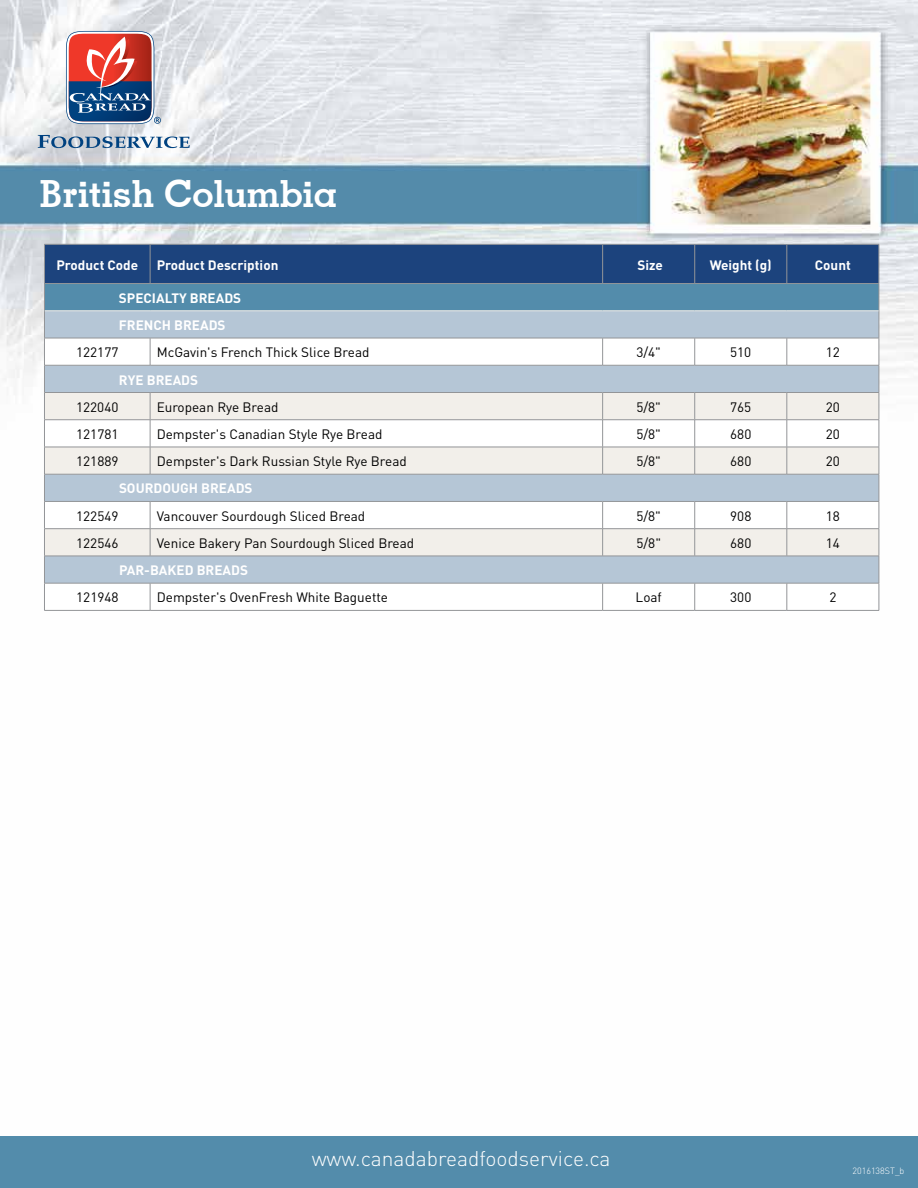
<style>
.page{position:relative;width:918px;height:1188px;background:#fff}
.page>*{position:absolute;margin:0;border:0;box-sizing:border-box;transform-origin:0 0}
.t1{font:700 37.5px "Geometric Slab 703 BT";color:#fff}
.t2{font:300 21px "DIN";color:#fff}
.t3{font:13.5px "DIN";color:#000}
.t4{font:700 13.5px/27.3px "DIN";color:#fff}
.t5{font:300 9px "DIN";color:#fff}
</style>
<div class="page">
<img style="left:0;top:0;width:918px;height:611px">
<div style="left:0;top:1136px;width:918px;height:52px;background:#538cab"></div>
<hr style="left:44px;top:610px;width:106px;height:1px;background:#939598">
<hr style="left:150px;top:610px;width:453px;height:1px;background:#939598">
<hr style="left:603px;top:610px;width:92px;height:1px;background:#939598">
<hr style="left:695px;top:610px;width:92px;height:1px;background:#939598">
<svg style="left:44px;top:244px;width:836px;height:366px"></svg>
<hr style="left:787px;top:610px;width:92px;height:1px;background:#939598">
<svg style="left:66px;top:31px;width:95px;height:93px;background:#966a7a"></svg>
<svg style="left:38px;top:135px;width:152px;height:13px"></svg>
<h1 class="t1" style="left:40px;top:171px;width:299px">British Columbia</h1>
<p class="t4" style="left:56px;top:250px;width:83px">Product Code</p>
<p class="t4" style="left:157px;top:250px;width:123px">Product Description</p>
<p class="t4" style="left:637px;top:250px;width:27px">Size</p>
<p class="t4" style="left:710px;top:250px;width:64px">Weight (g)</p>
<p class="t4" style="left:815px;top:250px;width:37px">Count</p>
<p class="t4" style="left:119px;top:284px;width:124px">SPECIALTY BREADS<br>FRENCH BREADS</p>
<p class="t3" style="left:76px;top:344px;width:44px">122177</p>
<p class="t3" style="left:157px;top:344px;width:214px">McGavin's French Thick Slice Bread</p>
<p class="t3" style="left:636px;top:344px;width:26px">3/4"</p>
<p class="t3" style="left:730px;top:344px;width:23px">510</p>
<p class="t3" style="left:826px;top:344px;width:16px">12</p>
<p class="t4" style="left:119px;top:365px;width:81px">RYE BREADS</p>
<p class="t3" style="left:76px;top:398px;width:44px">122040</p>
<p class="t3" style="left:157px;top:398px;width:123px">European Rye Bread</p>
<p class="t3" style="left:636px;top:398px;width:26px">5/8"</p>
<p class="t3" style="left:730px;top:398px;width:23px">765</p>
<p class="t3" style="left:826px;top:398px;width:16px">20</p>
<p class="t3" style="left:76px;top:426px;width:44px">121781</p>
<p class="t3" style="left:157px;top:426px;width:227px">Dempster's Canadian Style Rye Bread</p>
<p class="t3" style="left:636px;top:426px;width:26px">5/8"</p>
<p class="t3" style="left:730px;top:426px;width:23px">680</p>
<p class="t3" style="left:826px;top:426px;width:16px">20</p>
<p class="t3" style="left:76px;top:453px;width:44px">121889</p>
<p class="t3" style="left:157px;top:453px;width:252px">Dempster's Dark Russian Style Rye Bread</p>
<p class="t3" style="left:636px;top:453px;width:26px">5/8"</p>
<p class="t3" style="left:730px;top:453px;width:23px">680</p>
<p class="t3" style="left:826px;top:453px;width:16px">20</p>
<p class="t4" style="left:119px;top:474px;width:135px">SOURDOUGH BREADS</p>
<p class="t3" style="left:76px;top:507px;width:44px">122549</p>
<p class="t3" style="left:157px;top:507px;width:210px">Vancouver Sourdough Sliced Bread</p>
<p class="t3" style="left:636px;top:507px;width:26px">5/8"</p>
<p class="t3" style="left:730px;top:507px;width:23px">908</p>
<p class="t3" style="left:826px;top:507px;width:16px">18</p>
<p class="t3" style="left:76px;top:535px;width:44px">122546</p>
<p class="t3" style="left:157px;top:535px;width:259px">Venice Bakery Pan Sourdough Sliced Bread</p>
<p class="t3" style="left:636px;top:535px;width:26px">5/8"</p>
<p class="t3" style="left:730px;top:535px;width:23px">680</p>
<p class="t3" style="left:826px;top:535px;width:16px">14</p>
<p class="t4" style="left:119px;top:556px;width:131px">PAR-BAKED BREADS</p>
<p class="t3" style="left:76px;top:589px;width:44px">121948</p>
<p class="t3" style="left:157px;top:589px;width:233px">Dempster's OvenFresh White Baguette</p>
<p class="t3" style="left:636px;top:589px;width:28px">Loaf</p>
<p class="t3" style="left:730px;top:589px;width:23px">300</p>
<p class="t3" style="left:829px;top:589px;width:9px">2</p>
<h2 class="t2" style="left:312px;top:1145px;width:300px">www.canadabreadfoodservice.ca</h2>
<p class="t5" style="left:852px;top:1165px;width:54px">2016138ST_b</p>
</div>
